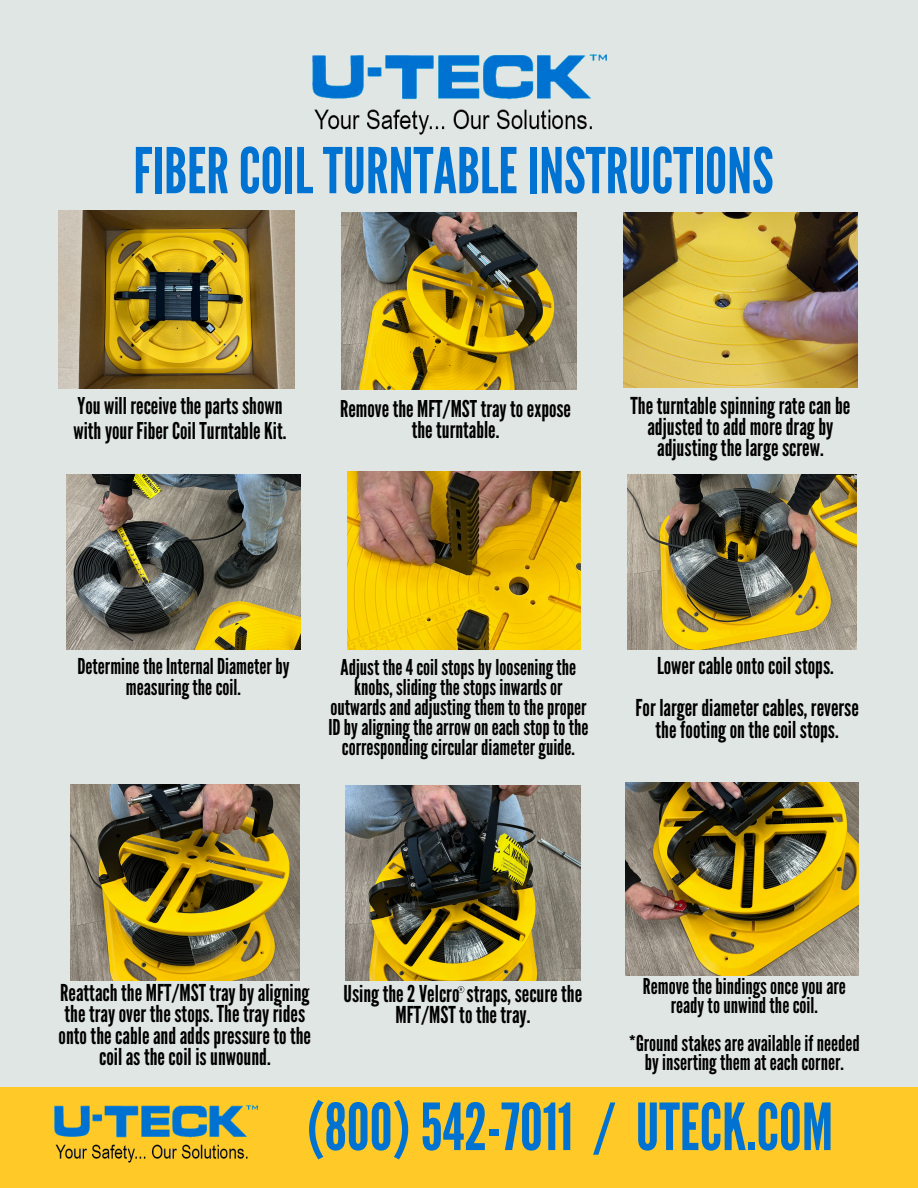
<style>
.page{position:relative;width:918px;height:1188px;background:#e0e6e3}
.page>*{position:absolute;margin:0;border:0;box-sizing:border-box;transform-origin:0 0}
.t1{font:64.8px "League Gothic";color:#0072d1}
.t2{font:63px "League Gothic";color:#0072d1}
.t3{font:23.25px/21.1px "League Gothic";color:#000;text-align:center}
.t4{font:23.1px/25.3px "League Gothic";color:#000}
.t5{font:21.9px/20.7px "League Gothic";color:#000;text-align:center}
.t6{font:21.75px/20.1px "League Gothic";color:#000;text-align:center}
</style>
<div class="page">
<img style="left:312px;top:54px;width:294px;height:81px">
<img style="left:59px;top:211px;width:235px;height:177px">
<img style="left:341px;top:212px;width:235px;height:177px">
<img style="left:67px;top:474px;width:234px;height:175px">
<img style="left:624px;top:212px;width:234px;height:175px">
<img style="left:347px;top:471px;width:233px;height:179px">
<img style="left:626px;top:782px;width:233px;height:193px">
<img style="left:628px;top:475px;width:228px;height:175px">
<img style="left:70px;top:784px;width:230px;height:196px">
<img style="left:345px;top:786px;width:235px;height:195px">
<svg style="left:458px;top:986px;width:6px;height:7px"></svg>
<div style="left:0;top:1087px;width:918px;height:101px;background:#ffc927"></div>
<img style="left:54px;top:1106px;width:204px;height:57px">
<p class="t2" style="left:133px;top:134px;width:642px">FIBERCOILTURNTABLE INSTRUCTIONS</p>
<p class="t4" style="left:74px;top:393px;width:214px">You will receivethepartsshown withyour FiberCoilTurntableKit.</p>
<p class="t4" style="left:340px;top:398px;width:232px;line-height:21.1px;text-align:center">Removethe MFT/MSTtraytoexpose theturntable.</p>
<p class="t3" style="left:631px;top:395px;width:221px">Theturntablespinningratecanbe adjustedtoadd moredragby adjustingthelargescrew.</p>
<p class="t5" style="left:77px;top:657px;width:214px">DeterminetheInternalDiameterby measuringthecoil.</p>
<p class="t3" style="left:657px;top:656px;width:178px">Lowercableontocoilstops.</p>
<p class="t3" style="left:636px;top:698px;width:225px">For largerdiametercables, reverse thefootingonthecoilstops.</p>
<p class="t6" style="left:328px;top:658px;width:262px">Adjust the4coilstopsbylooseningthe knobs,slidingthestopsinwardsor outwardsandadjustingthem totheproper IDbyaligningthearrow oneachstoptothe correspondingcirculardiameterguide.</p>
<p class="t3" style="left:59px;top:983px;width:254px">Reattachthe MFT/MSTtraybyaligning thetrayover thestops.Thetrayrides ontothecableandaddspressuretothe coilasthecoil isunwound.</p>
<p class="t3" style="left:344px;top:984px;width:240px">Usingthe2Velcro straps,securethe<br>MFT/MSTtothetray.</p>
<h1 class="t6" style="left:643px;top:977px;width:204px;line-height:19px">Removethebindingsonceyouare readytounwindthecoil.</h1>
<p class="t6" style="left:629px;top:1035px;width:233px;line-height:19px">*Groundstakesareavailableifneeded byinsertingthem ateachcorner.</p>
<p class="t1" style="left:307px;top:1089px;width:528px">(800)542-7011 / UTECK.COM</p>
</div>
